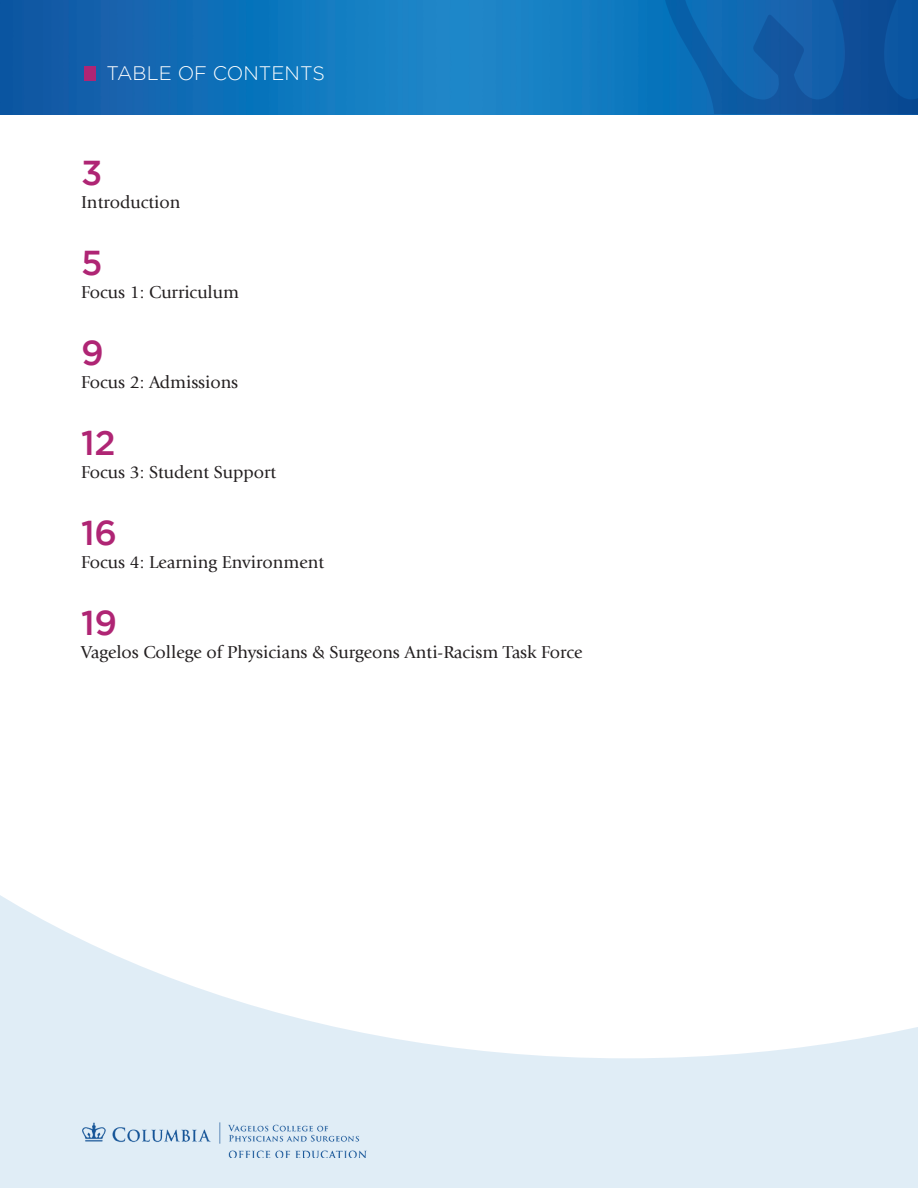
<style>
.page{position:relative;width:918px;height:1188px;background:#fff}
.page>*{position:absolute;margin:0;border:0;box-sizing:border-box;transform-origin:0 0}
.t1{font:500 34.5px "Gotham";color:#af2574}
.t2{font:300 19.5px "Gotham";color:#fff}
.t3{font:18px "Giovanni Std";color:#231f20}
</style>
<div class="page">
<img style="left:0;top:0;width:662px;height:114px">
<svg style="left:662px;top:0;width:256px;height:114px;background:#0e5ca6"></svg>
<div style="left:84px;top:66px;width:12px;height:14px;background:#af2574"></div>
<svg style="left:0;top:895px;width:918px;height:293px;fill:#e0edf6"></svg>
<p class="t2" style="left:106px;top:63px;width:220px">TABLE OF CONTENTS</p>
<h1 class="t1" style="left:81px;top:153px;width:23px">3</h1>
<p class="t3" style="left:81px;top:192px;width:101px">Introduction</p>
<h1 class="t1" style="left:81px;top:243px;width:23px">5</h1>
<p class="t3" style="left:81px;top:282px;width:160px">Focus 1: Curriculum</p>
<h1 class="t1" style="left:81px;top:333px;width:24px">9</h1>
<p class="t3" style="left:81px;top:372px;width:159px">Focus 2: Admissions</p>
<h1 class="t1" style="left:81px;top:423px;width:36px">12</h1>
<p class="t3" style="left:81px;top:462px;width:197px">Focus 3: Student Support</p>
<h1 class="t1" style="left:81px;top:513px;width:38px">16</h1>
<p class="t3" style="left:81px;top:552px;width:245px">Focus 4: Learning Environment</p>
<h1 class="t1" style="left:81px;top:603px;width:38px">19</h1>
<p class="t3" style="left:81px;top:642px;width:503px">Vagelos College of Physicians &amp; Surgeons Anti-Racism Task Force</p>
</div>
